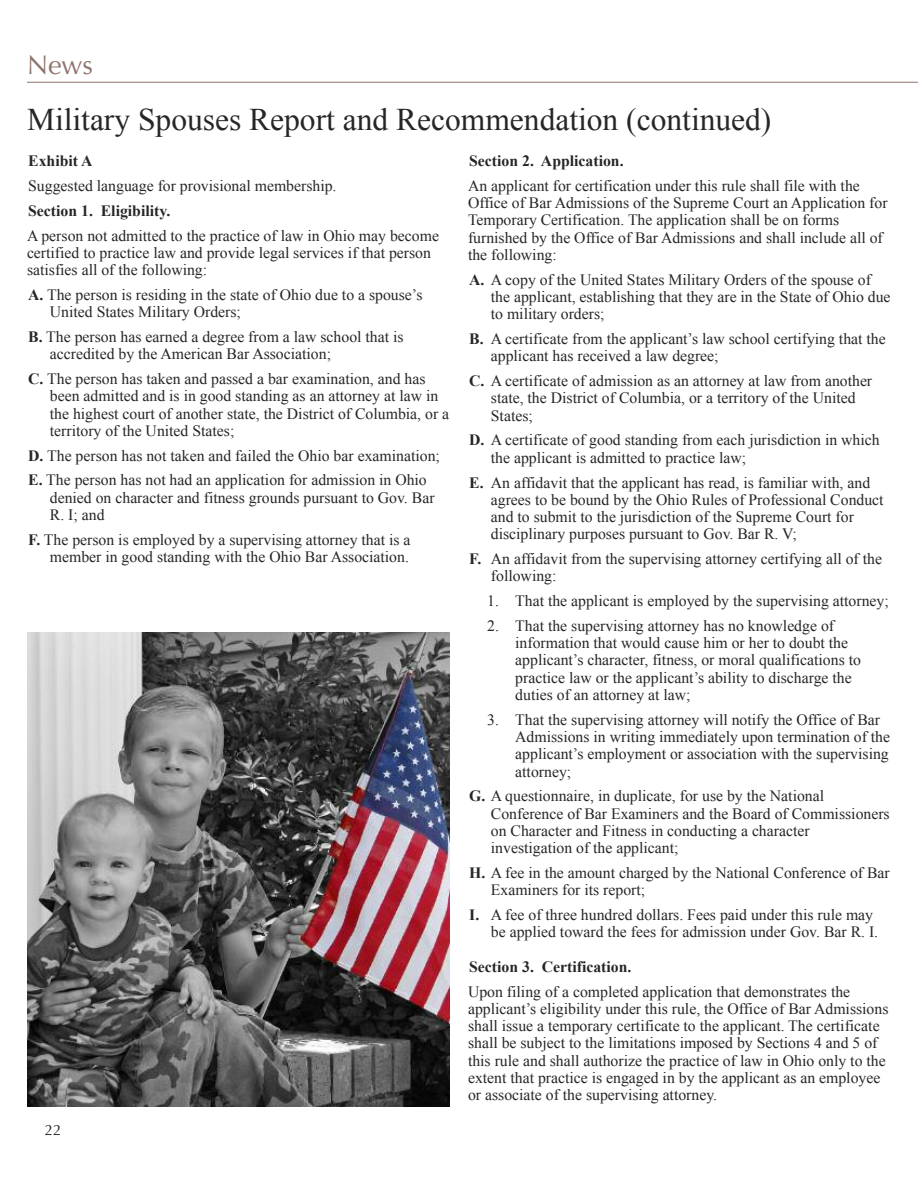
<style>
.page{position:relative;width:918px;height:1188px;background:#fff}
.page>*{position:absolute;margin:0;border:0;box-sizing:border-box;transform-origin:0 0}
.t1{font:31.5px "Times New Roman";color:#272627}
.t2{font:27px "Optima LT";color:#8e726c}
.t3{font:15.75px/17.2px "Times New Roman";color:#272627}
.t4{font:700 15.75px "Times New Roman";color:#272627}
.t5{font:15px "Optima LT";color:#272627}
.s1{font-weight:700}
</style>
<div class="page">
<hr style="left:27px;top:82px;width:891px;height:1px;background:#8e726c">
<img style="left:27px;top:633px;width:422px;height:474px">
<h2 class="t2" style="left:27px;top:49px;width:68px">News</h2>
<h1 class="t1" style="left:27px;top:102px;width:746px">Military Spouses Report and Recommendation (continued)</h1>
<p class="t4" style="left:28px;top:152px;width:66px">Exhibit A</p>
<p class="t3" style="left:28px;top:177px;width:310px">Suggested language for provisional membership.</p>
<p class="t4" style="left:28px;top:202px;width:144px">Section 1. Eligibility.</p>
<p class="t3" style="left:27px;top:227px;width:414px">A person not admitted to the practice of law in Ohio may become certified to practice law and provide legal services if that person satisfies all of the following:</p>
<p class="t3" style="left:50px;top:286px;width:374px;text-indent:-22px"><span class="s1">A.</span> The person is residing in the state of Ohio due to a spouse’s<br>United States Military Orders;</p>
<p class="t3" style="left:50px;top:328px;width:355px;text-indent:-22px"><span class="s1">B.</span> The person has earned a degree from a law school that is accredited by the American Bar Association;</p>
<p class="t3" style="left:50px;top:370px;width:401px;text-indent:-22px"><span class="s1">C.</span> The person has taken and passed a bar examination, and has been admitted and is in good standing as an attorney at law in the highest court of another state, the District of Columbia, or a territory of the United States;</p>
<p class="t3" style="left:28px;top:443px;width:413px;line-height:24.8px"><span class="s1">D.</span> The person has not taken and failed the Ohio bar examination;<br><span class="s1">E.</span> The person has not had an application for admission in Ohio</p>
<p class="t3" style="left:50px;top:489px;width:386px">denied on character and fitness grounds pursuant to Gov. Bar<br>R. I; and</p>
<p class="t3" style="left:28px;top:531px;width:384px;text-align:right"><span class="s1">F.</span> The person is employed by a supervising attorney that is a member in good standing with the Ohio Bar Association.</p>
<p class="t5" style="left:45px;top:1122px;width:18px">22</p>
<p class="t4" style="left:469px;top:152px;width:156px">Section 2. Application.</p>
<p class="t3" style="left:468px;top:177px;width:421px">An applicant for certification under this rule shall file with the Office of Bar Admissions of the Supreme Court an Application for Temporary Certification. The application shall be on forms furnished by the Office of Bar Admissions and shall include all of the following:</p>
<p class="t3" style="left:491px;top:271px;width:401px;text-indent:-22px"><span class="s1">A.</span> A copy of the United States Military Orders of the spouse of the applicant, establishing that they are in the State of Ohio due to military orders;</p>
<p class="t3" style="left:491px;top:330px;width:396px;text-indent:-22px"><span class="s1">B.</span> A certificate from the applicant’s law school certifying that the applicant has received a law degree;</p>
<p class="t3" style="left:491px;top:372px;width:383px;text-indent:-22px"><span class="s1">C.</span> A certificate of admission as an attorney at law from another state, the District of Columbia, or a territory of the United<br>States;</p>
<p class="t3" style="left:491px;top:432px;width:390px;text-indent:-22px"><span class="s1">D.</span> A certificate of good standing from each jurisdiction in which the applicant is admitted to practice law;</p>
<p class="t3" style="left:491px;top:474px;width:394px;text-indent:-22px"><span class="s1">E.</span> An affidavit that the applicant has read, is familiar with, and agrees to be bound by the Ohio Rules of Professional Conduct and to submit to the jurisdiction of the Supreme Court for disciplinary purposes pursuant to Gov. Bar R. V;</p>
<p class="t3" style="left:491px;top:550px;width:393px;text-indent:-22px"><span class="s1">F.</span> An affidavit from the supervising attorney certifying all of the following:</p>
<p class="t3" style="left:487px;top:592px;width:403px">1. That the applicant is employed by the supervising attorney;</p>
<p class="t3" style="left:515px;top:617px;width:347px;text-indent:-28px">2. That the supervising attorney has no knowledge of information that would cause him or her to doubt the applicant’s character, fitness, or moral qualifications to practice law or the applicant’s ability to discharge the duties of an attorney at law;</p>
<p class="t3" style="left:515px;top:711px;width:376px;text-indent:-28px">3. That the supervising attorney will notify the Office of Bar Admissions in writing immediately upon termination of the applicant’s employment or association with the supervising attorney;</p>
<p class="t3" style="left:491px;top:787px;width:400px;text-indent:-22px"><span class="s1">G.</span> A questionnaire, in duplicate, for use by the National Conference of Bar Examiners and the Board of Commissioners on Character and Fitness in conducting a character investigation of the applicant;</p>
<p class="t3" style="left:491px;top:864px;width:401px;text-indent:-22px"><span class="s1">H.</span> A fee in the amount charged by the National Conference of Bar<br>Examiners for its report;</p>
<p class="t3" style="left:491px;top:906px;width:389px;text-indent:-22px"><span class="s1">I.</span> A fee of three hundred dollars. Fees paid under this rule may be applied toward the fees for admission under Gov. Bar R. I.</p>
<p class="t4" style="left:469px;top:958px;width:164px">Section 3. Certification.</p>
<p class="t3" style="left:468px;top:983px;width:422px">Upon filing of a completed application that demonstrates the applicant’s eligibility under this rule, the Office of Bar Admissions shall issue a temporary certificate to the applicant. The certificate shall be subject to the limitations imposed by Sections 4 and 5 of this rule and shall authorize the practice of law in Ohio only to the extent that practice is engaged in by the applicant as an employee or associate of the supervising attorney.</p>
</div>
